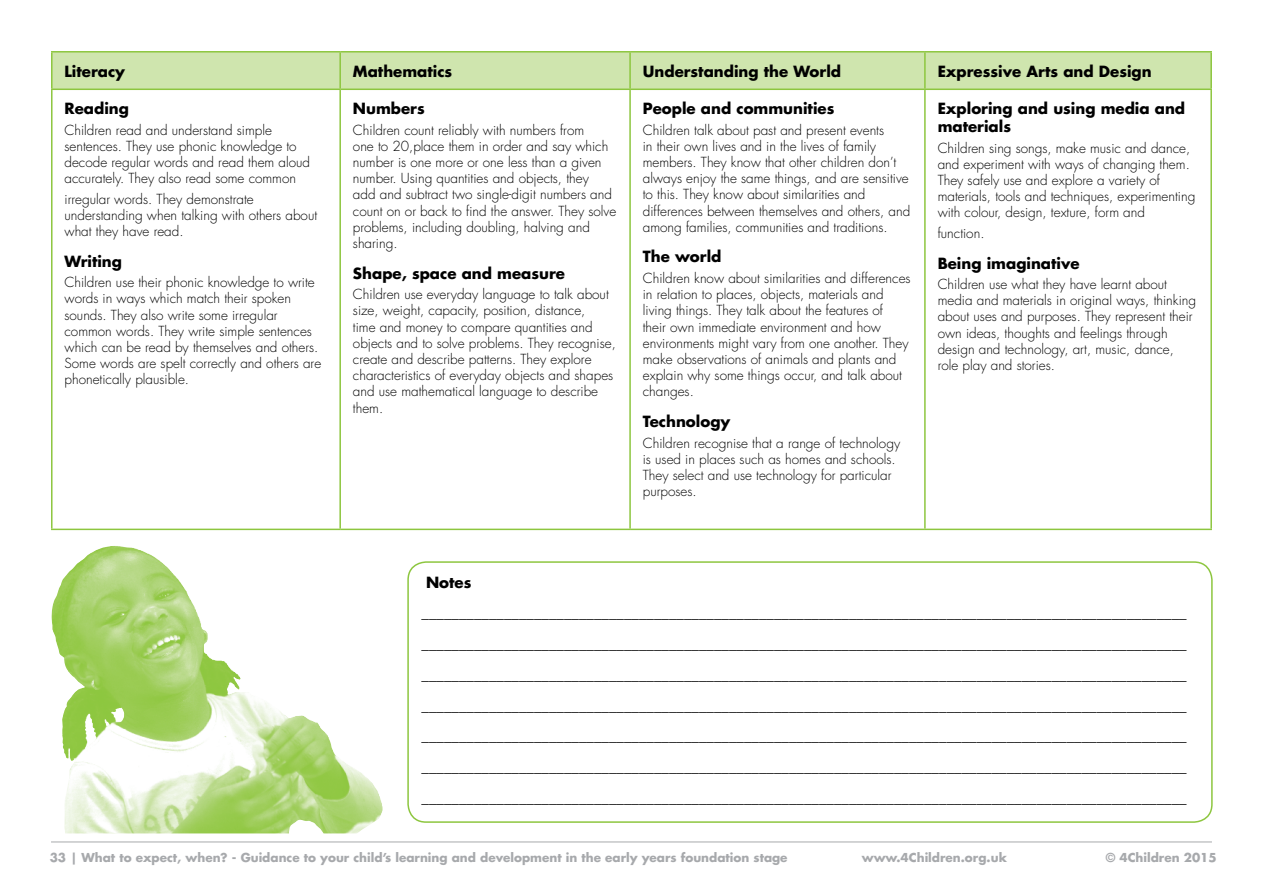
<style>
.page{position:relative;width:1263px;height:893px;background:#fff}
.page>*{position:absolute;margin:0;border:0;box-sizing:border-box;transform-origin:0 0}
.t1{font:700 15px/30.8px "Futura LT";color:#000}
.t2{font:300 13.5px/16.2px "Futura LT";color:#000}
.t3{font:700 12px "Futura LT";color:#a7a9ac}
</style>
<div class="page">
<hr style="left:51px;top:842px;width:1161px;height:1px;background:#a7a9ac">
<div style="left:53px;top:53px;width:1157px;height:36px;background:#cfe5ae"></div>
<hr style="left:51px;top:51px;width:289px;height:2px;background:#8dc63f">
<hr style="left:51px;top:53px;width:2px;height:36px;background:#8dc63f">
<hr style="left:340px;top:51px;width:290px;height:2px;background:#8dc63f">
<hr style="left:339px;top:53px;width:2px;height:36px;background:#8dc63f">
<hr style="left:630px;top:51px;width:295px;height:2px;background:#8dc63f">
<hr style="left:629px;top:53px;width:2px;height:36px;background:#8dc63f">
<hr style="left:925px;top:51px;width:287px;height:2px;background:#8dc63f">
<hr style="left:924px;top:53px;width:2px;height:36px;background:#8dc63f">
<hr style="left:1210px;top:53px;width:2px;height:36px;background:#8dc63f">
<hr style="left:51px;top:89px;width:289px;height:1px;background:#8dc63f">
<hr style="left:51px;top:90px;width:2px;height:439px;background:#8dc63f">
<hr style="left:340px;top:89px;width:290px;height:1px;background:#8dc63f">
<hr style="left:339px;top:90px;width:2px;height:439px;background:#8dc63f">
<hr style="left:630px;top:89px;width:295px;height:1px;background:#8dc63f">
<hr style="left:629px;top:90px;width:2px;height:439px;background:#8dc63f">
<hr style="left:925px;top:89px;width:287px;height:1px;background:#8dc63f">
<hr style="left:924px;top:90px;width:2px;height:439px;background:#8dc63f">
<hr style="left:1210px;top:90px;width:2px;height:439px;background:#8dc63f">
<hr style="left:51px;top:529px;width:289px;height:1px;background:#8dc63f">
<hr style="left:340px;top:529px;width:290px;height:1px;background:#8dc63f">
<hr style="left:630px;top:529px;width:295px;height:1px;background:#8dc63f">
<hr style="left:925px;top:529px;width:287px;height:1px;background:#8dc63f">
<img style="left:51px;top:555px;width:332px;height:278px">
<div style="left:407px;top:561px;width:806px;height:262px;border:2px solid #8dc63f;border-radius:18px"></div>
<p class="t1" style="left:65px;top:55px;width:62px">Literacy</p>
<p class="t1" style="left:353px;top:55px;width:101px">Mathematics</p>
<p class="t1" style="left:643px;top:55px;width:200px">Understanding the World</p>
<p class="t1" style="left:938px;top:55px;width:215px">Expressive Arts and Design</p>
<p class="t1" style="left:65px;top:93px;width:66px">Reading</p>
<p class="t2" style="left:65px;top:122px;width:247px">Children read and understand simple sentences. They use phonic knowledge to decode regular words and read them aloud accurately. They also read some common</p>
<p class="t2" style="left:65px;top:191px;width:254px">irregular words. They demonstrate understanding when talking with others about what they have read.</p>
<p class="t1" style="left:65px;top:246px;width:59px">Writing</p>
<p class="t2" style="left:65px;top:275px;width:258px">Children use their phonic knowledge to write words in ways which match their spoken sounds. They also write some irregular common words. They write simple sentences which can be read by themselves and others.<br>Some words are spelt correctly and others are phonetically plausible.</p>
<p class="t1" style="left:353px;top:93px;width:73px">Numbers</p>
<p class="t2" style="left:353px;top:122px;width:265px">Children count reliably with numbers from<br>one to 20,place them in order and say which number is one more or one less than a given number. Using quantities and objects, they<br>add and subtract two single-digit numbers and count on or back to find the answer. They solve problems, including doubling, halving and sharing.</p>
<p class="t1" style="left:353px;top:257px;width:214px">Shape, space and measure</p>
<p class="t2" style="left:353px;top:286px;width:264px">Children use everyday language to talk about size, weight, capacity, position, distance,<br>time and money to compare quantities and objects and to solve problems. They recognise, create and describe patterns. They explore characteristics of everyday objects and shapes and use mathematical language to describe them.</p>
<p class="t1" style="left:643px;top:93px;width:193px">People and communities</p>
<p class="t2" style="left:643px;top:122px;width:269px">Children talk about past and present events<br>in their own lives and in the lives of family members. They know that other children don’t always enjoy the same things, and are sensitive to this. They know about similarities and differences between themselves and others, and among families, communities and traditions.</p>
<p class="t1" style="left:643px;top:241px;width:80px">The world</p>
<p class="t2" style="left:643px;top:270px;width:269px">Children know about similarities and differences in relation to places, objects, materials and living things. They talk about the features of<br>their own immediate environment and how environments might vary from one another. They make observations of animals and plants and explain why some things occur, and talk about changes.</p>
<p class="t1" style="left:643px;top:406px;width:89px">Technology</p>
<p class="t2" style="left:643px;top:435px;width:259px">Children recognise that a range of technology is used in places such as homes and schools.<br>They select and use technology for particular purposes.</p>
<p class="t1" style="left:938px;top:99px;width:249px;line-height:18px">Exploring and using media and materials</p>
<p class="t2" style="left:938px;top:140px;width:259px">Children sing songs, make music and dance, and experiment with ways of changing them.<br>They safely use and explore a variety of materials, tools and techniques, experimenting with colour, design, texture, form and</p>
<p class="t2" style="left:938px;top:225px;width:48px">function.</p>
<p class="t1" style="left:938px;top:247px;width:143px">Being imaginative</p>
<p class="t2" style="left:938px;top:276px;width:260px">Children use what they have learnt about media and materials in original ways, thinking about uses and purposes. They represent their own ideas, thoughts and feelings through design and technology, art, music, dance, role play and stories.</p>
<p class="t1" style="left:422px;top:566px;width:766px;text-indent:4px">Notes ______________________________________________________________________________________________________ ______________________________________________________________________________________________________ ______________________________________________________________________________________________________ ______________________________________________________________________________________________________ ______________________________________________________________________________________________________ ______________________________________________________________________________________________________ ______________________________________________________________________________________________________</p>
<p class="t3" style="left:50px;top:850px;width:739px">33 | What to expect, when? - Guidance to your child’s learning and development in the early years foundation stage</p>
<p class="t3" style="left:862px;top:850px;width:147px">www.4Children.org.uk</p>
<p class="t3" style="left:1106px;top:850px;width:113px">© 4Children 2015</p>
</div>
